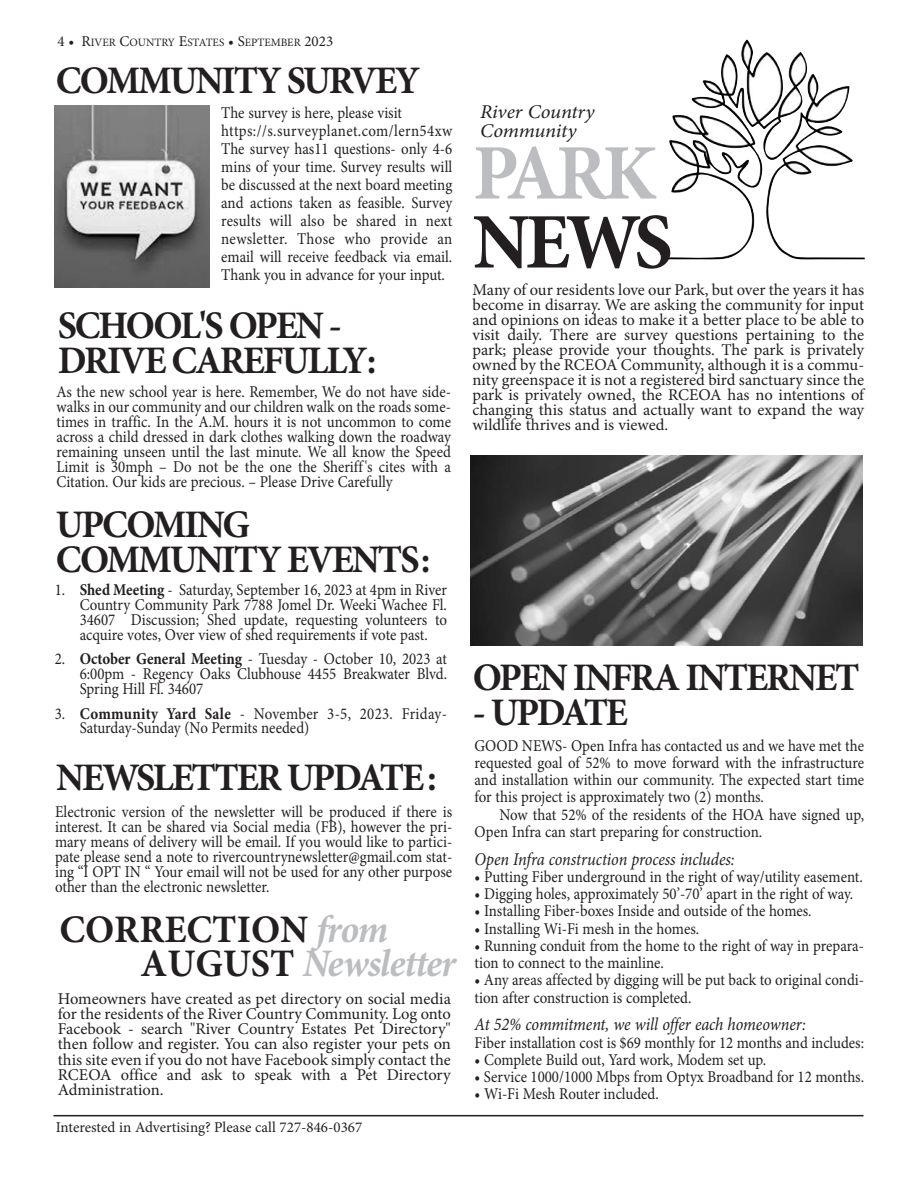
<style>
.page{position:relative;width:918px;height:1188px;background:#fff}
.page>*{position:absolute;margin:0;border:0;box-sizing:border-box;transform-origin:0 0}
.t1{font:700 78.75px "Minion Pro";color:#bcbdc0}
.t2{font:700 78.75px "Minion Pro";color:#231f20}
.t3{font:700 39px/34.5px "Minion Pro";letter-spacing:-.055em;color:#231f20}
.t4{font:700 39px/34.5px "Minion Pro";color:#231f20}
.t5{font:italic 19.5px/19.5px "Minion Pro";letter-spacing:-.01em;color:#231f20;scale:1.06 1}
.t6{font:italic 18px "Minion Pro";letter-spacing:-.005em;color:#231f20;scale:.9 1}
.t7{font:16.5px/15px "Minion Pro";color:#231f20;text-align:justify;scale:.9 1}
.t8{font:16.5px/15px "Minion Pro";color:#231f20;text-align:justify}
.t9{font:15px "Minion Pro";color:#231f20}
.t10{font:11.25px "Minion Pro";color:#231f20}
.s1{font-size:15px}
.s2{font-weight:700}
.s3{font-style:italic;color:#bcbdc0}
</style>
<div class="page">
<hr style="left:54px;top:1115px;width:810px;height:1px;background:#231f20">
<img style="left:54px;top:106px;width:155px;height:182px">
<img style="left:470px;top:455px;width:392px;height:191px">
<img style="left:668px;top:40px;width:197px;height:220px">
<p class="t10" style="left:57px;top:39px;width:277px"><span class="s1">4 • R</span>IVER <span class="s1">C</span>OUNTRY <span class="s1">E</span>STATES <span class="s1">• S</span>EPTEMBER <span class="s1">2023</span></p>
<h2 class="t3" style="left:56px;top:66px;width:366px">COMMUNITY SURVEY</h2>
<p class="t7" style="left:221px;top:105px;width:258px;line-height:18px;text-align:left">The survey is here, please visit https://s.surveyplanet.com/lern54xw The survey has11 questions- only 4-6 mins of your time. Survey results will be discussed at the next board meeting and actions taken as feasible. Survey results will also be shared in next newsletter. Those who provide an email will receive feedback via email.<br>Thank you in advance for your input.</p>
<h2 class="t3" style="left:58px;top:312px;width:320px">SCHOOL'S OPEN -<br>DRIVE CAREFULLY:</h2>
<p class="t7" style="left:57px;top:385px;width:440px">As the new school year is here. Remember, We do not have side&shy;walks in our community and our children walk on the roads some&shy;times in traffic. In the A.M. hours it is not uncommon to come across a child dressed in dark clothes walking down the roadway remaining unseen until the last minute. We all know the Speed Limit is 30mph – Do not be the one the Sheriff 's cites with a Citation. Our kids are precious. – Please Drive Carefully</p>
<h2 class="t3" style="left:56px;top:511px;width:376px">UPCOMING<br>COMMUNITY EVENTS:</h2>
<p class="t7" style="left:80px;top:584px;width:410px;text-indent:-25px">1. <span class="s2">Shed Meeting</span> - Saturday, September 16, 2023 at 4pm in River Country Community Park 7788 Jomel Dr. Weeki Wachee Fl.<br>34607 Discussion; Shed update, requesting volunteers to acquire votes, Over view of shed requirements if vote past.</p>
<p class="t7" style="left:80px;top:653px;width:410px;text-indent:-25px">2. <span class="s2">October General Meeting</span> - Tuesday - October 10, 2023 at 6:00pm - Regency Oaks Clubhouse 4455 Breakwater Blvd.<br>Spring Hill Fl. 34607</p>
<p class="t7" style="left:80px;top:707px;width:410px;text-indent:-25px">3. <span class="s2">Community Yard Sale</span> - November 3-5, 2023. Friday-<br>Saturday-Sunday (No Permits needed)</p>
<h2 class="t3" style="left:56px;top:763px;width:382px">NEWSLETTER UPDATE:</h2>
<p class="t7" style="left:55px;top:805px;width:443px">Electronic version of the newsletter will be produced if there is interest. It can be shared via Social media (FB), however the pri&shy;mary means of delivery will be email. If you would like to partici&shy;pate please send a note to rivercountrynewsletter@gmail.com stat&shy;ing “I OPT IN “ Your email will not be used for any other purpose other than the electronic newsletter.</p>
<h2 class="t4" style="left:141px;top:915px;width:317px;text-indent:-81px">CORRECTION <span class="s3">from<br></span>AUGUST <span class="s3">Newsletter</span></h2>
<p class="t8" style="left:58px;top:993px;width:395px">Homeowners have created as pet directory on social media for the residents of the River Country Community. Log onto Facebook - search "River Country Estates Pet Directory" then follow and register. You can also register your pets on this site even if you do not have Facebook simply contact the RCEOA office and ask to speak with a Pet Directory Administration.</p>
<p class="t9" style="left:56px;top:1121px;width:308px">Interested in Advertising? Please call 727-846-0367</p>
<p class="t5" style="left:480px;top:104px;width:109px">River Country<br>Community</p>
<h1 class="t1" style="left:473px;top:144px;width:185px">PARK</h1>
<h1 class="t2" style="left:473px;top:213px;width:202px">NEWS</h1>
<p class="t8" style="left:472px;top:284px;width:393px">Many of our residents love our Park, but over the years it has become in disarray. We are asking the community for input and opinions on ideas to make it a better place to be able to visit daily. There are survey questions pertaining to the park; please provide your thoughts. The park is privately owned by the RCEOA Community, although it is a commu&shy;nity greenspace it is not a registered bird sanctuary since the park is privately owned, the RCEOA has no intentions of changing this status and actually want to expand the way wildlife thrives and is viewed.</p>
<h2 class="t3" style="left:473px;top:664px;width:388px">OPEN INFRA INTERNET</h2>
<h2 class="t3" style="left:473px;top:698px;width:157px">- UPDATE</h2>
<p class="t7" style="left:475px;top:738px;width:434px;line-height:17.2px">GOOD NEWS- Open Infra has contacted us and we have met the requested goal of 52% to move forward with the infrastructure and installation within our community. The expected start time for this project is approximately two (2) months.</p>
<p class="t7" style="left:475px;top:807px;width:434px;line-height:17.2px;text-indent:25px">Now that 52% of the residents of the HOA have signed up,<br>Open Infra can start preparing for construction.</p>
<p class="t6" style="left:475px;top:852px;width:290px">Open Infra construction process includes:</p>
<p class="t7" style="left:475px;top:871px;width:433px">• Putting Fiber underground in the right of way/utility easement.</p>
<p class="t7" style="left:475px;top:888px;width:422px">• Digging holes, approximately 50’-70’ apart in the right of way.</p>
<p class="t7" style="left:475px;top:905px;width:376px">• Installing Fiber-boxes Inside and outside of the homes.</p>
<p class="t7" style="left:475px;top:922px;width:251px">• Installing Wi-Fi mesh in the homes.</p>
<p class="t7" style="left:475px;top:938px;width:434px;line-height:17.2px">• Running conduit from the home to the right of way in prepara&shy;tion to connect to the mainline.</p>
<p class="t7" style="left:475px;top:973px;width:434px;line-height:17.2px">• Any areas affected by digging will be put back to original condi&shy;tion after construction is completed.</p>
<p class="t6" style="left:475px;top:1018px;width:370px">At 52% commitment, we will offer each homeowner:</p>
<p class="t7" style="left:475px;top:1036px;width:434px">Fiber installation cost is $69 monthly for 12 months and includes:</p>
<p class="t7" style="left:475px;top:1054px;width:326px">• Complete Build out, Yard work, Modem set up.</p>
<p class="t7" style="left:475px;top:1071px;width:434px">• Service 1000/1000 Mbps from Optyx Broadband for 12 months.</p>
<p class="t7" style="left:475px;top:1088px;width:206px">• Wi-Fi Mesh Router included.</p>
</div>
